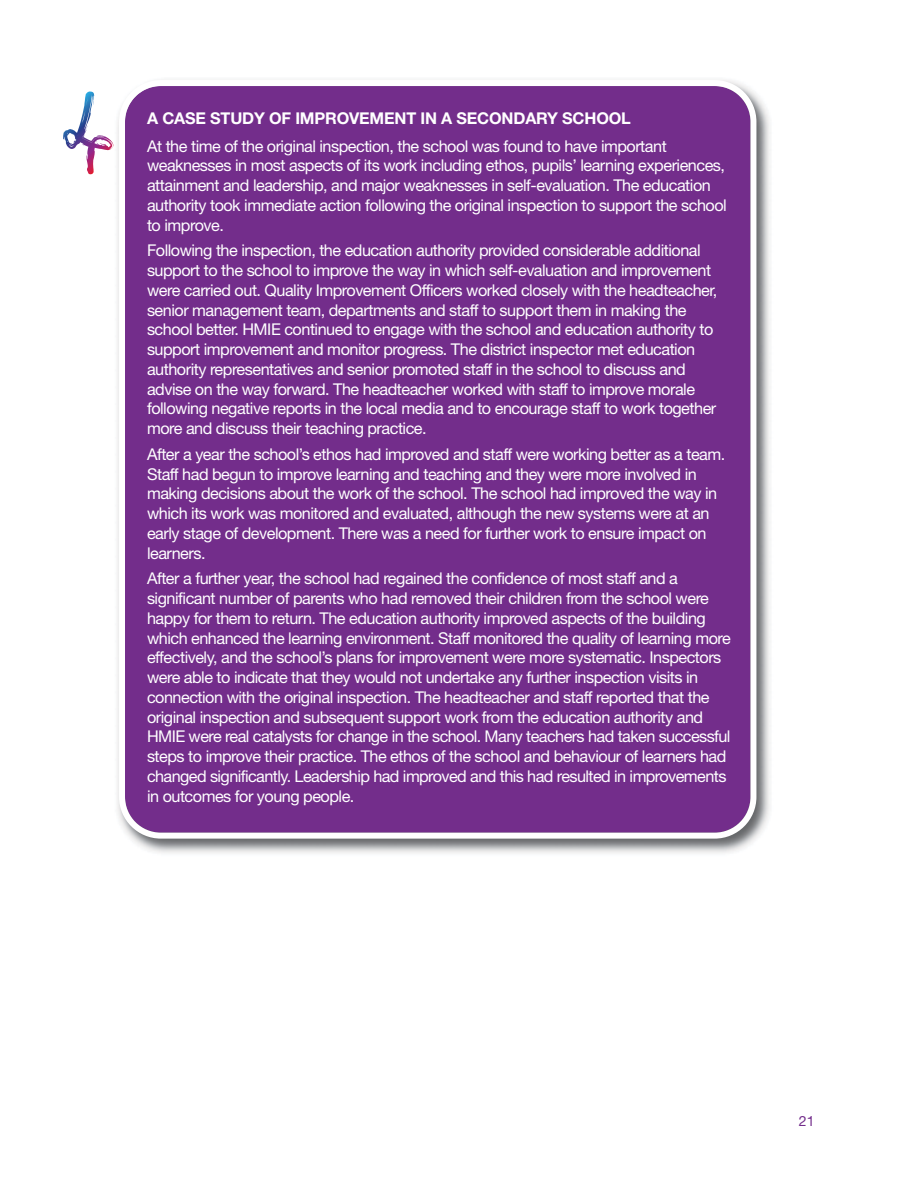
<style>
.page{position:relative;width:918px;height:1188px;background:#fff}
.page>*{position:absolute;margin:0;border:0;box-sizing:border-box;transform-origin:0 0}
.t1{font:16.2px/19.8px "Helvetica Neue";letter-spacing:-.03em;color:#fff}
.t2{font:700 16.2px "Helvetica Neue";letter-spacing:-.01em;color:#fff}
.t3{font:14.1px "Helvetica Neue";color:#732d8b}
</style>
<div class="page">
<img style="left:113px;top:95px;width:657px;height:758px">
<div style="left:119px;top:80px;width:637px;height:759px;background:#732d8b"></div>
<svg style="left:81px;top:94px;width:30px;height:53px"></svg>
<p class="t2" style="left:147px;top:112px;width:485px">A CASE STUDY OF IMPROVEMENT IN A SECONDARY SCHOOL</p>
<p class="t1" style="left:147px;top:138px;width:581px">At the time of the original inspection, the school was found to have important weaknesses in most aspects of its work including ethos, pupils’ learning experiences, attainment and leadership, and major weaknesses in self-evaluation. The education authority took immediate action following the original inspection to support the school to improve.</p>
<p class="t1" style="left:147px;top:242px;width:572px">Following the inspection, the education authority provided considerable additional support to the school to improve the way in which self-evaluation and improvement were carried out. Quality Improvement Officers worked closely with the headteacher, senior management team, departments and staff to support them in making the school better. HMIE continued to engage with the school and education authority to support improvement and monitor progress. The district inspector met education authority representatives and senior promoted staff in the school to discuss and advise on the way forward. The headteacher worked with staff to improve morale following negative reports in the local media and to encourage staff to work together more and discuss their teaching practice.</p>
<p class="t1" style="left:147px;top:446px;width:580px">After a year the school’s ethos had improved and staff were working better as a team.<br>Staff had begun to improve learning and teaching and they were more involved in making decisions about the work of the school. The school had improved the way in which its work was monitored and evaluated, although the new systems were at an early stage of development. There was a need for further work to ensure impact on learners.</p>
<p class="t1" style="left:147px;top:570px;width:585px">After a further year, the school had regained the confidence of most staff and a significant number of parents who had removed their children from the school were happy for them to return. The education authority improved aspects of the building which enhanced the learning environment. Staff monitored the quality of learning more effectively, and the school’s plans for improvement were more systematic. Inspectors were able to indicate that they would not undertake any further inspection visits in connection with the original inspection. The headteacher and staff reported that the original inspection and subsequent support work from the education authority and HMIE were real catalysts for change in the school. Many teachers had taken successful steps to improve their practice. The ethos of the school and behaviour of learners had changed significantly. Leadership had improved and this had resulted in improvements in outcomes for young people.</p>
<p class="t3" style="left:799px;top:1116px;width:17px">21</p>
</div>
